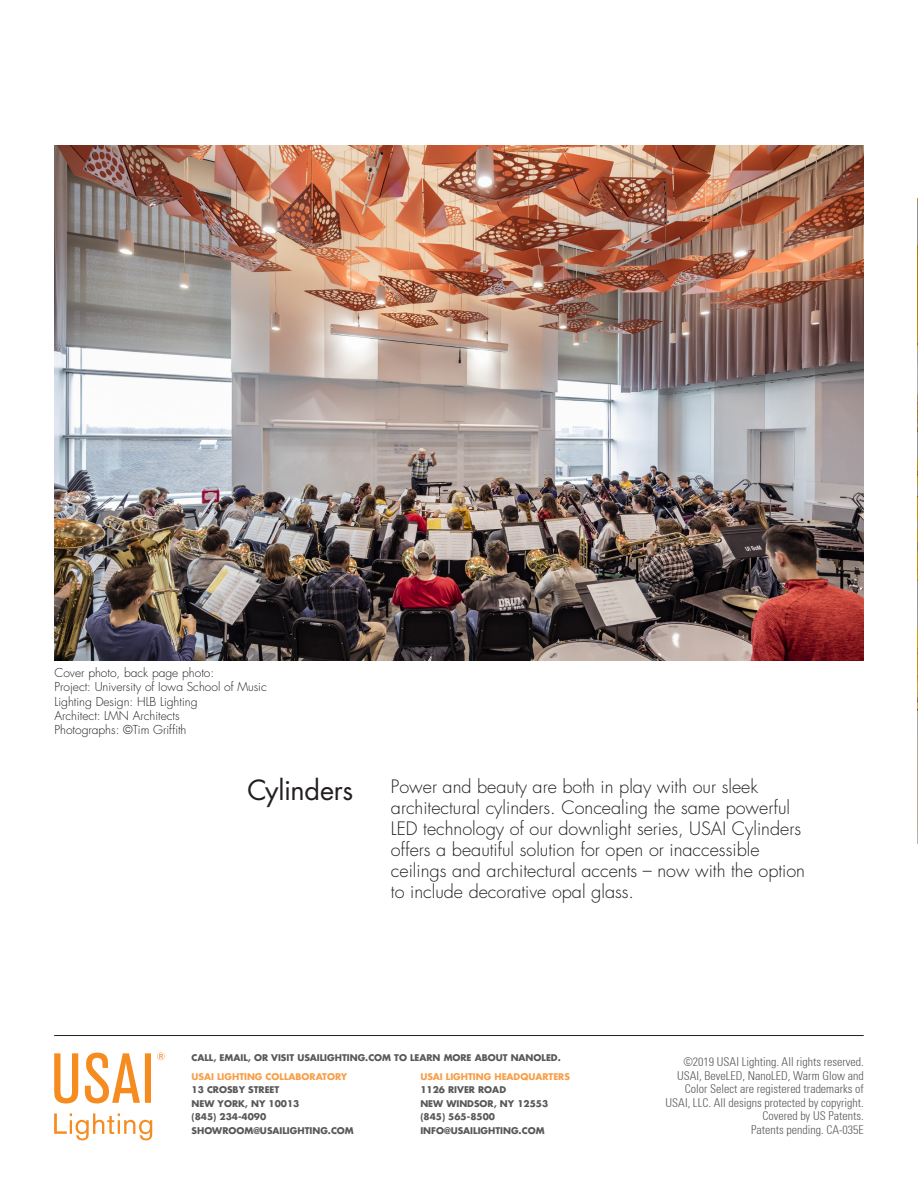
<style>
.page{position:relative;width:918px;height:1190px;background:#fff}
.page>*{position:absolute;margin:0;border:0;box-sizing:border-box;transform-origin:0 0}
.t1{font:27px "Futura Std";letter-spacing:-.015em;color:#231f20}
.t2{font:300 18px/21px "Futura Std";color:#231f20}
.t3{font:300 condensed 12px/13.5px "Univers";color:#57585a;text-align:right}
.t4{font:300 12px/14.4px "Futura Std";color:#231f20}
.t5{font:700 9px/13.5px "Futura Std";color:#57585a}
.t6{font:700 9px "Futura Std";color:#f89f49}
</style>
<div class="page">
<img style="left:917px;top:198px;width:1px;height:645px">
<hr style="left:54px;top:1035px;width:809px;height:1px;background:#231f20">
<svg style="left:54px;top:1052px;width:111px;height:51px"></svg>
<svg style="left:54px;top:1113px;width:98px;height:27px"></svg>
<img style="left:55px;top:145px;width:808px;height:515px">
<p class="t4" style="left:55px;top:665px;width:214px">Cover photo, back page photo:<br>Project: University of Iowa School of Music<br>Lighting Design: HLB Lighting<br>Architect: LMN Architects<br>Photographs: ©Tim Griffith</p>
<h1 class="t1" style="left:247px;top:773px;width:107px">Cylinders</h1>
<p class="t2" style="left:391px;top:776px;width:415px">Power and beauty are both in play with our sleek architectural cylinders. Concealing the same powerful LED technology of our downlight series, USAI Cylinders offers a beautiful solution for open or inaccessible ceilings and architectural accents – now with the option to include decorative opal glass.</p>
<p class="t5" style="left:191px;top:1050px;width:371px">CALL, EMAIL, OR VISIT USAILIGHTING.COM TO LEARN MORE ABOUT NANOLED.</p>
<p class="t6" style="left:191px;top:1070px;width:157px">USAI LIGHTING COLLABORATORY</p>
<p class="t5" style="left:191px;top:1083px;width:164px">13 CROSBY STREET<br>NEW YORK, NY 10013<br>(845) 234-4090<br>SHOWROOM@USAILIGHTING.COM</p>
<p class="t6" style="left:420px;top:1070px;width:151px">USAI LIGHTING HEADQUARTERS</p>
<p class="t5" style="left:420px;top:1083px;width:129px">1126 RIVER ROAD<br>NEW WINDSOR, NY 12553 (845) 565-8500<br>INFO@USAILIGHTING.COM</p>
<p class="t3" style="left:665px;top:1055px;width:199px">©2019 USAI Lighting. All rights reserved.<br>USAI, BeveLED, NanoLED, Warm Glow and Color Select are registered trademarks of USAI, LLC. All designs protected by copyright.<br>Covered by US Patents.<br>Patents pending. CA-035E</p>
</div>
